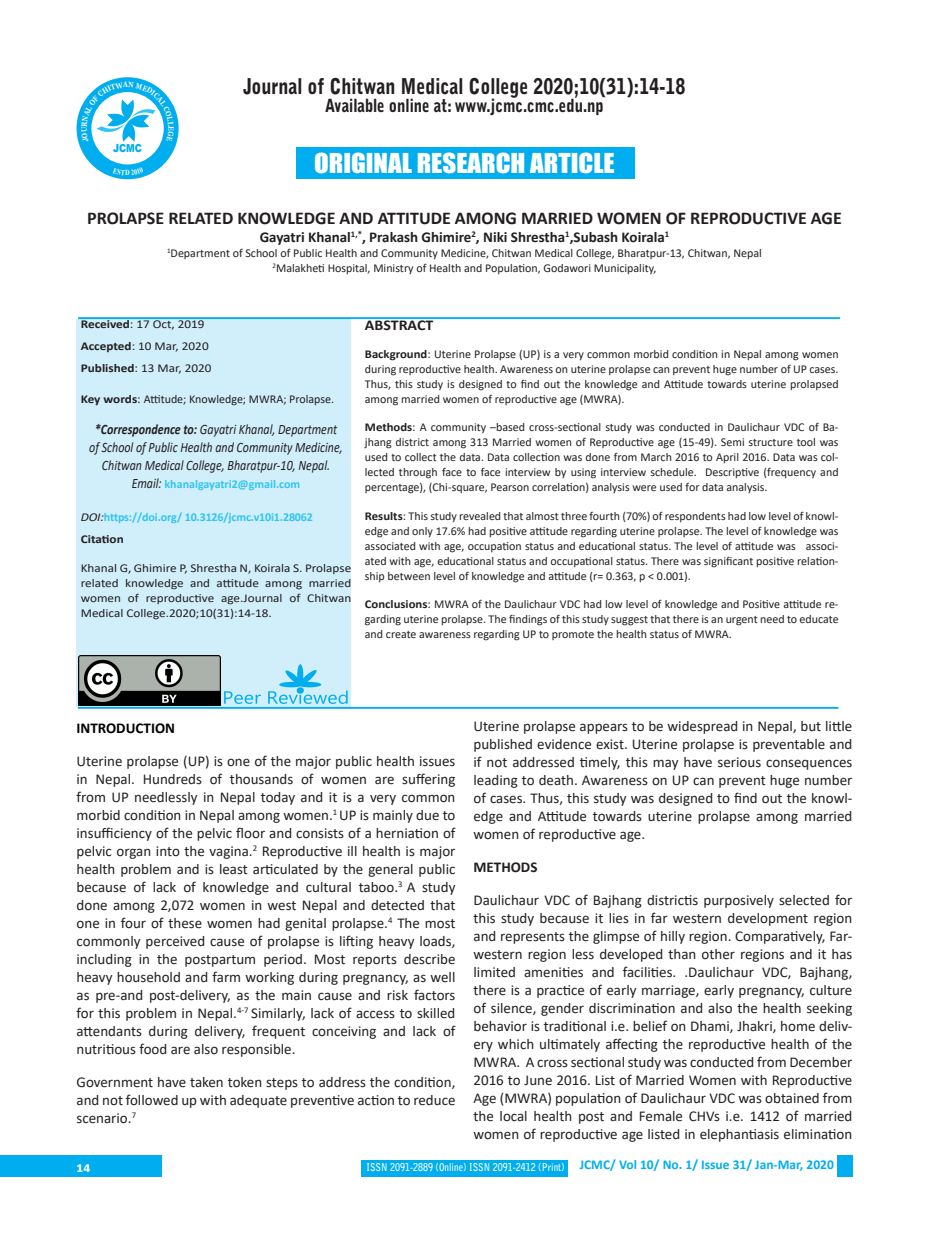
<style>
.page{position:relative;width:929px;height:1253px;background:#fff}
.page>*{position:absolute;margin:0;border:0;box-sizing:border-box;transform-origin:0 0}
.t1{font:25.2px "Impact";color:#fff;scale:1.07 1}
.t2{font:900 21.6px "Bell Gothic Std";color:#231f20;scale:.83 1}
.t3{font:700 18px "Calibri";color:#231f20}
.t4{font:900 18px "Bell Gothic Std";color:#231f20;scale:.83 1}
.t5{font:15px/18px "Calibri";color:#231f20;text-align:justify}
.t6{font:700 15px "Calibri";color:#231f20}
.t7{font:700 15px "Calibri";color:#000}
.t8{font:700 15px "Calibri";color:#231f20;scale:1.06 1}
.t9{font:700 15px "Calibri";color:#fff}
.t10{font:italic 14.4px/18px "Calibri";color:#231f20;text-align:center;scale:.83 1}
.t11{font:700 13.5px "Calibri";color:#00aeef}
.t12{font:12px/15px "Calibri";color:#231f20;text-align:justify;scale:1.06 1}
.t13{font:12px/15px "Calibri";color:#231f20;text-align:justify;scale:1.1 1}
.t14{font:12px/15px "Calibri";color:#231f20;text-align:center}
.t15{font:700 12px "Calibri";letter-spacing:-.01em;color:#30c5f3}
.t16{font:700 12px "Calibri";color:#231f20;scale:1.1 1}
.t17{font:900 10.95px "Arial";color:#00aeef;scale:.83 1}
.t18{font:700 10.8px "Bell Gothic Std";color:#fff;scale:.83 1}
.t19{font:700 7.8px "Times New Roman";color:#fff;scale:.83 1}
.s1{font-weight:700}
.s2{font-weight:400;font-style:italic;font-size:14.4px;color:#231f20}
.s3{font-weight:400;font-style:italic;color:#231f20}
</style>
<div class="page">
<div style="left:837px;top:1155px;width:15px;height:21px;background:#00aeef"></div>
<div style="left:0;top:1155px;width:162px;height:21px;background:#00aeef"></div>
<div style="left:296px;top:148px;width:338px;height:31px;background:#00aeef"></div>
<div style="left:361px;top:1160px;width:206px;height:16px;background:#00aeef"></div>
<div style="left:77px;top:77px;width:102px;height:102px;background:#00aeef;border-radius:50%"></div>
<div style="left:91px;top:92px;width:73px;height:72px;background:#fff;border-radius:50%"></div>
<div style="left:77px;top:319px;width:274px;height:387px;background:#d1eefb"></div>
<hr style="left:78px;top:317px;width:762px;height:2px;background:#00aeef">
<hr style="left:78px;top:707px;width:760px;height:2px;background:#00aeef">
<svg style="left:224px;top:691px;width:37px;height:13px"></svg>
<svg style="left:268px;top:664px;width:80px;height:40px"></svg>
<img style="left:78px;top:656px;width:143px;height:50px">
<svg style="left:81px;top:82px;width:93px;height:60px"></svg>
<p class="t2" style="left:243px;top:74px;width:534px">Journal of Chitwan Medical College 2020;10(31):14-18</p>
<p class="t4" style="left:325px;top:95px;width:337px">Available online at: www.jcmc.cmc.edu.np</p>
<p class="t1" style="left:314px;top:144px;width:282px">ORIGINAL RESEARCH ARTICLE</p>
<p class="t3" style="left:87px;top:205px;width:756px">PROLAPSE RELATED KNOWLEDGE AND ATTITUDE AMONG MARRIED WOMEN OF REPRODUCTIVE AGE</p>
<p class="t6" style="left:260px;top:226px;width:411px">Gayatri Khanal<sup>1,*</sup>, Prakash Ghimire<sup>2</sup>, Niki Shrestha<sup>1</sup>,Subash Koirala<sup>1</sup></p>
<p class="t14" style="left:167px;top:245px;width:596px"><sup>1</sup>Department of School of Public Health and Community Medicine, Chitwan Medical College, Bharatpur-13, Chitwan, Nepal<br><sup>2</sup>Malakheti Hospital, Ministry of Health and Population, Godawori Municipality,</p>
<p class="t17" style="left:113px;top:140px;width:36px">JCMC</p>
<p class="t19" style="left:125px;top:167px;width:7px">D</p>
<p class="t13" style="left:81px;top:316px;width:114px"><span class="s1">Received</span>: 17 Oct, 2019</p>
<p class="t13" style="left:81px;top:338px;width:118px"><span class="s1">Accepted</span>: 10 Mar, 2020</p>
<p class="t13" style="left:81px;top:360px;width:120px"><span class="s1">Published</span>: 13 Mar, 2020</p>
<p class="t13" style="left:81px;top:391px;width:232px"><span class="s1">Key words</span>: Attitude; Knowledge; MWRA; Prolapse.</p>
<p class="t10" style="left:89px;top:420px;width:307px"><span class="s1">*Correspondence to:</span> Gayatri Khanal, Department of School of Public Health and Community Medicine,<br>Chitwan Medical College, Bharatpur-10, Nepal.</p>
<p class="t15" style="left:132px;top:476px;width:170px"><span class="s2">Email:</span> khanalgayatri2@gmail.com</p>
<p class="t15" style="left:81px;top:509px;width:234px"><span class="s3">DOI:</span>https://doi.org/ 10.3126/jcmc.v10i1.28062</p>
<p class="t16" style="left:81px;top:531px;width:41px">Citation</p>
<p class="t13" style="left:81px;top:560px;width:247px">Khanal G, Ghimire P, Shrestha N, Koirala S. Prolapse related knowledge and attitude among married women of reproductive age.Journal of Chitwan Medical College.2020;10(31):14-18.</p>
<p class="t8" style="left:365px;top:315px;width:66px">ABSTRACT</p>
<p class="t12" style="left:365px;top:347px;width:448px"><span class="s1">Background</span>: Uterine Prolapse (UP) is a very common morbid condition in Nepal among women during reproductive health. Awareness on uterine prolapse can prevent huge number of UP cases.<br>Thus, this study is designed to find out the knowledge and Attitude towards uterine prolapsed among married women of reproductive age (MWRA).</p>
<p class="t12" style="left:365px;top:420px;width:448px"><span class="s1">Methods</span>: A community –based cross-sectional study was conducted in Daulichaur VDC of Ba&shy;jhang district among 313 Married women of Reproductive age (15-49). Semi structure tool was used to collect the data. Data collection was done from March 2016 to April 2016. Data was col&shy;lected through face to face interview by using interview schedule. Descriptive (frequency and percentage), (Chi-square, Pearson correlation) analysis were used for data analysis.</p>
<p class="t12" style="left:365px;top:508px;width:448px"><span class="s1">Results</span>: This study revealed that almost three fourth (70%) of respondents had low level of knowl&shy;edge and only 17.6% had positive attitude regarding uterine prolapse. The level of knowledge was associated with age, occupation status and educational status. The level of attitude was associ&shy;ated with age, educational status and occupational status. There was significant positive relation&shy;ship between level of knowledge and attitude (r= 0.363, p &lt; 0.001).</p>
<p class="t12" style="left:365px;top:596px;width:448px"><span class="s1">Conclusions</span>: MWRA of the Daulichaur VDC had low level of knowledge and Positive attitude re&shy;garding uterine prolapse. The findings of this study suggest that there is an urgent need to educate and create awareness regarding UP to promote the health status of MWRA.</p>
<p class="t7" style="left:77px;top:718px;width:100px">INTRODUCTION</p>
<p class="t5" style="left:77px;top:752px;width:380px">Uterine prolapse (UP) is one of the major public health issues in Nepal. Hundreds of thousands of women are suffering from UP needlessly in Nepal today and it is a very common morbid condition in Nepal among women.<sup>1</sup> UP is mainly due to insufficiency of the pelvic floor and consists of a herniation of pelvic organ into the vagina.<sup>2</sup> Reproductive ill health is major health problem and is least articulated by the general public because of lack of knowledge and cultural taboo.<sup>3</sup> A study done among 2,072 women in west Nepal and detected that one in four of these women had genital prolapse.<sup>4</sup> The most commonly perceived cause of prolapse is lifting heavy loads, including in the postpartum period. Most reports describe heavy household and farm working during pregnancy, as well as pre-and post-delivery, as the main cause and risk factors for this problem in Nepal.<sup>4-7</sup> Similarly, lack of access to skilled attendants during delivery, frequent conceiving and lack of nutritious food are also responsible.</p>
<p class="t5" style="left:77px;top:1072px;width:380px">Government have taken token steps to address the condition, and not followed up with adequate preventive action to reduce scenario.<sup>7</sup></p>
<p class="t5" style="left:473px;top:717px;width:380px">Uterine prolapse appears to be widespread in Nepal, but little published evidence exist. Uterine prolapse is preventable and if not addressed timely, this may have serious consequences leading to death. Awareness on UP can prevent huge number of cases. Thus, this study was designed to find out the knowl&shy;edge and Attitude towards uterine prolapse among married women of reproductive age.</p>
<p class="t6" style="left:473px;top:857px;width:66px">METHODS</p>
<p class="t5" style="left:473px;top:891px;width:380px">Daulichaur VDC of Bajhang districtis purposively selected for this study because it lies in far western development region and represents the glimpse of hilly region. Comparatively, Far&shy;western region less developed than other regions and it has limited amenities and facilities. .Daulichaur VDC, Bajhang, there is a practice of early marriage, early pregnancy, culture of silence, gender discrimination and also the health seeking behavior is traditional i.e. belief on Dhami, Jhakri, home deliv&shy;ery which ultimately affecting the reproductive health of the MWRA. A cross sectional study was conducted from December 2016 to June 2016. List of Married Women with Reproductive Age (MWRA) population of Daulichaur VDC was obtained from the local health post and Female CHVs i.e. 1412 of married women of reproductive age listed in elephantiasis elimination</p>
<p class="t9" style="left:77px;top:1156px;width:15px">14</p>
<p class="t11" style="left:580px;top:1155px;width:256px">JCMC/ Vol 10/ No. 1/ Issue 31/ Jan-Mar, 2020</p>
<p class="t18" style="left:367px;top:1161px;width:240px">ISSN 2091-2889 (Online) ISSN 2091-2412 (Print)</p>
</div>
